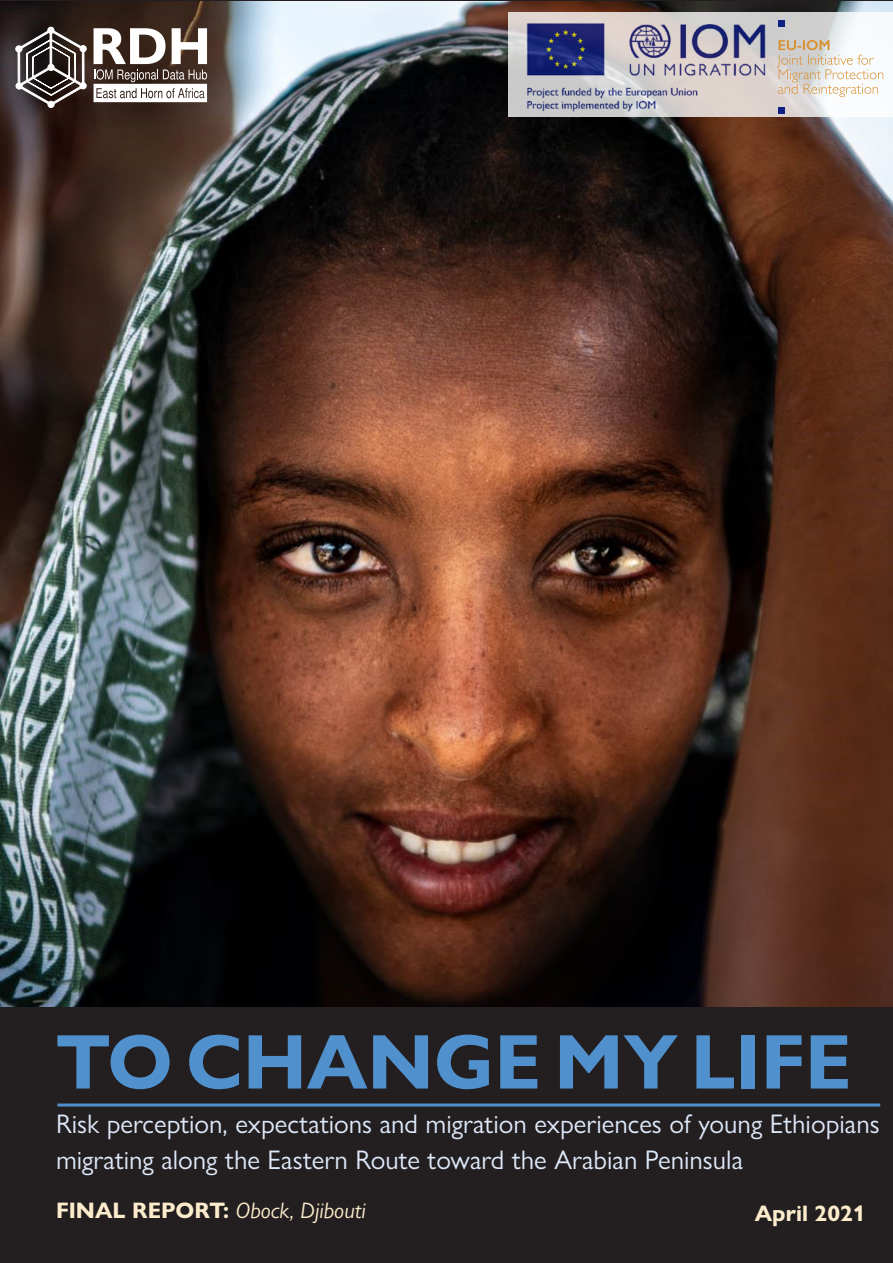
<style>
.page{position:relative;width:893px;height:1263px;background:#fff}
.page>*{position:absolute;margin:0;border:0;box-sizing:border-box;transform-origin:0 0}
.t1{font:700 78px "Gill Sans Nova";color:#5090cc}
.BODY_MAIN{font:27px/36px "Gill Sans Nova";color:#dde8f9}
.BODY_MAIN-2{font:italic 22.5px "Gill Sans Nova";color:#fdeccc}
.BODY_MAIN-3{font:700 22.5px "Gill Sans Nova";color:#fdeccc}
.s1{font-weight:700;font-style:normal}
</style>
<div class="page">
<img style="left:0;top:1px;width:893px;height:1007px">
<div style="left:0;top:1008px;width:893px;height:255px;background:#231f20"></div>
<svg style="left:16px;top:27px;width:70px;height:81px"></svg>
<svg style="left:94px;top:28px;width:113px;height:74px"></svg>
<svg style="left:509px;top:13px;width:384px;height:104px"></svg>
<img style="left:525px;top:19px;width:246px;height:95px">
<svg style="left:777px;top:40px;width:106px;height:57px"></svg>
<div style="left:779px;top:107px;width:6px;height:7px;background:#0f2084"></div>
<div style="left:779px;top:20px;width:6px;height:7px;background:#0f2084"></div>
<hr style="left:57px;top:1103px;width:823px;height:3px;background:#5090cc">
<p class="t1" style="left:56px;top:1013px;width:797px">TO CHANGE MY LIFE</p>
<p class="BODY_MAIN" style="left:56px;top:1105px;width:825px">Risk perception, expectations and migration experiences of young Ethiopians migrating along the Eastern Route toward the Arabian Peninsula</p>
<p class="BODY_MAIN-2" style="left:56px;top:1196px;width:311px"><span class="s1">FINAL REPORT:</span> Obock, Djibouti</p>
<p class="BODY_MAIN-3" style="left:755px;top:1199px;width:112px">April 2021</p>
</div>
